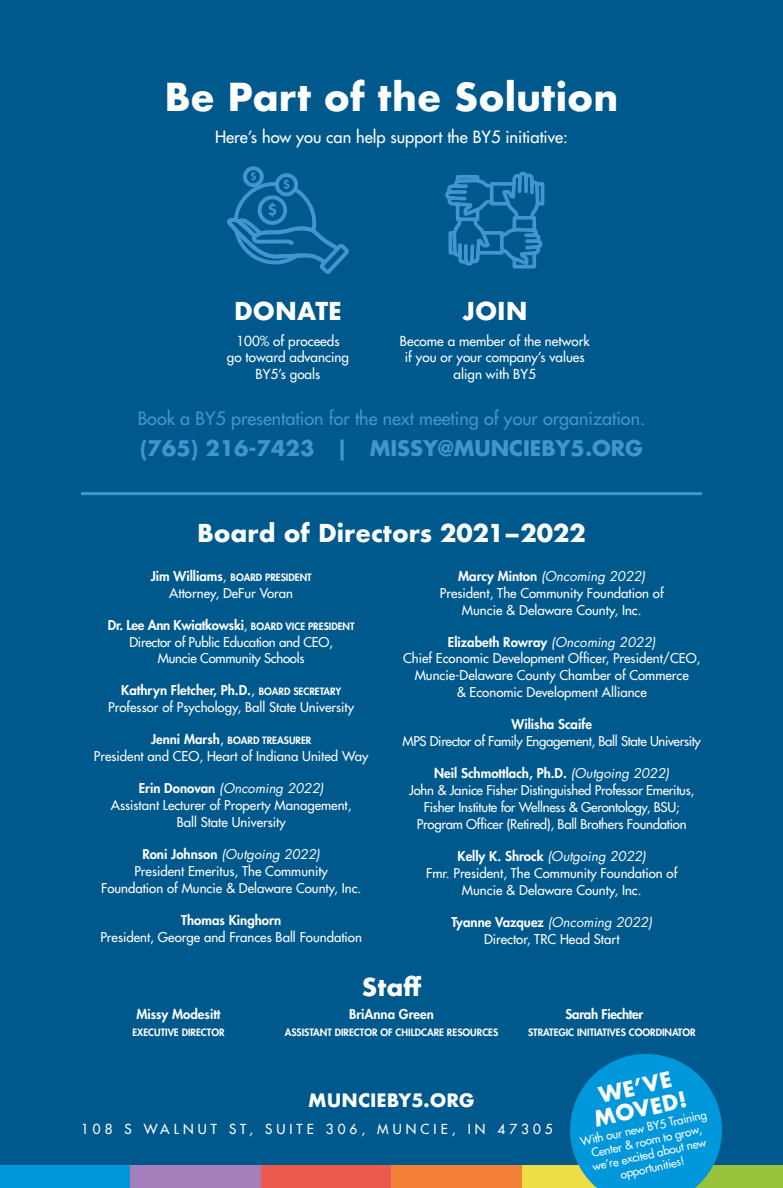
<style>
.page{position:relative;width:783px;height:1188px;background:#fff}
.page>*{position:absolute;margin:0;border:0;box-sizing:border-box;transform-origin:0 0}
.t1{font:700 37.5px "Futura";color:#fff}
.t2{font:700 24px "Futura";color:#fff}
.t3{font:700 21.3px "Futura";color:#fff}
.t4{font:700 21px "Futura Std";color:#4395d0}
.t5{font:500 18px "Futura Std";color:#4395d0}
.t6{font:700 18px "Futura";color:#fff}
.t7{font:500 16.5px "Futura Std";color:#fff}
.t8{font:500 13.5px/16.2px "Futura Std";color:#fff;text-align:center}
.t9{font:500 13.5px "Futura Std";letter-spacing:.3em;color:#fff}
.t10{font:500 13.2px/17px "Futura Std";color:#fff;text-align:center}
.t11{font:500 13.2px/17px "Futura Std";letter-spacing:-.02em;color:#fff;text-align:center}
.t12{font:500 13.2px/17px "Futura Std";letter-spacing:-.025em;color:#fff;text-align:center}
.t13{font:800 13.2px "Futura Std";color:#fff}
.t14{font:800 13.2px "Futura Std";letter-spacing:-.02em;color:#fff}
.t15{font:500 11.7px/13.5px "Futura Std";color:#fff;text-align:center}
.t16{font:800 9.9px "Futura Std";color:#fff}
.s1{font-size:13.2px}
.s2{font-weight:500;font-size:13.2px}
.s3{font-weight:800}
.s4{font-weight:800;font-size:9.9px}
.s5{font-weight:400;font-style:italic}
</style>
<div class="page">
<div style="left:261px;top:1165px;width:131px;height:23px;background:#ec594d"></div>
<div style="left:392px;top:1165px;width:130px;height:23px;background:#f48038"></div>
<div style="left:522px;top:1165px;width:130px;height:23px;background:#eedd46"></div>
<div style="left:652px;top:1165px;width:131px;height:23px;background:#98c33c"></div>
<div style="left:130px;top:1165px;width:131px;height:23px;background:#a47fb9"></div>
<div style="left:0;top:1165px;width:130px;height:23px;background:#0097db"></div>
<div style="left:0;top:0;width:783px;height:1165px;background:#00598c"></div>
<hr style="left:81px;top:492px;width:621px;height:3px;background:#4395d0">
<div style="left:243px;top:166px;width:21px;height:21px;border:4px solid #4395d0;border-radius:50%"></div>
<svg style="left:227px;top:172px;width:122px;height:102px"></svg>
<svg style="left:445px;top:171px;width:100px;height:98px"></svg>
<svg style="left:570px;top:1054px;width:152px;height:134px"></svg>
<p class="t1" style="left:165px;top:69px;width:455px">Be Part of the Solution</p>
<p class="t7" style="left:215px;top:126px;width:354px">Here’s how you can help support the BY5 initiative:</p>
<p class="t2" style="left:234px;top:294px;width:109px">DONATE</p>
<p class="t2" style="left:462px;top:294px;width:67px">JOIN</p>
<p class="t8" style="left:227px;top:333px;width:124px">100% of proceeds<br>go toward advancing<br>BY5’s goals</p>
<p class="t8" style="left:400px;top:333px;width:191px">Become a member of the network if you or your company’s values align with BY5</p>
<p class="t5" style="left:138px;top:407px;width:509px">Book a BY5 presentation for the next meeting of your organization.</p>
<p class="t4" style="left:140px;top:434px;width:504px">(765) 216-7423 | MISSY@MUNCIEBY5.ORG</p>
<p class="t2" style="left:197px;top:516px;width:390px">Board of Directors 2021–2022</p>
<p class="t16" style="left:151px;top:571px;width:162px"><span class="s1">Jim Williams</span><span class="s2">,</span> BOARD PRESIDENT</p>
<p class="t10" style="left:169px;top:584px;width:125px">Attorney, DeFur Voran</p>
<p class="t11" style="left:108px;top:616px;width:248px"><span class="s3">Dr. Lee Ann Kwiatkowski</span>, <span class="s4">BOARD VICE PRESIDENT<br></span>Director of Public Education and CEO,<br>Muncie Community Schools</p>
<p class="t10" style="left:108px;top:682px;width:247px"><span class="s3">Kathryn Fletcher, Ph.D.</span>, <span class="s4">BOARD SECRETARY<br></span>Professor of Psychology, Ball State University</p>
<p class="t16" style="left:151px;top:734px;width:162px"><span class="s1">Jenni Marsh</span><span class="s2">,</span> BOARD TREASURER</p>
<p class="t10" style="left:94px;top:748px;width:276px">President and CEO, Heart of Indiana United Way</p>
<p class="t10" style="left:111px;top:780px;width:242px"><span class="s3">Erin Donovan</span> <span class="s5">(Oncoming 2022)<br></span>Assistant Lecturer of Property Management,<br>Ball State University</p>
<p class="t10" style="left:101px;top:845px;width:262px"><span class="s3">Roni Johnson</span> <span class="s5">(Outgoing 2022)<br></span>President Emeritus, The Community<br>Foundation of Muncie &amp; Delaware County, Inc.</p>
<p class="t10" style="left:100px;top:911px;width:263px"><span class="s3">Thomas Kinghorn<br></span>President, George and Frances Ball Foundation</p>
<p class="t10" style="left:440px;top:567px;width:225px"><span class="s3">Marcy Minton</span> <span class="s5">(Oncoming 2022)<br></span>President, The Community Foundation of<br>Muncie &amp; Delaware County, Inc.</p>
<p class="t10" style="left:403px;top:633px;width:299px"><span class="s3">Elizabeth Rowray</span> <span class="s5">(Oncoming 2022)<br></span>Chief Economic Development Officer, President/CEO, Muncie-Delaware County Chamber of Commerce<br>&amp; Economic Development Alliance</p>
<p class="t12" style="left:403px;top:716px;width:300px"><span class="s3">Wilisha Scaife<br></span>MPS Director of Family Engagement, Ball State University</p>
<p class="t11" style="left:409px;top:765px;width:287px"><span class="s3">Neil Schmottlach, Ph.D.</span> <span class="s5">(Outgoing 2022)<br></span>John &amp; Janice Fisher Distinguished Professor Emeritus, Fisher Institute for Wellness &amp; Gerontology, BSU; Program Officer (Retired), Ball Brothers Foundation</p>
<p class="t10" style="left:426px;top:848px;width:253px"><span class="s3">Kelly K. Shrock</span> <span class="s5">(Outgoing 2022)<br></span>Fmr. President, The Community Foundation of<br>Muncie &amp; Delaware County, Inc.</p>
<p class="t10" style="left:451px;top:913px;width:202px"><span class="s3">Tyanne Vazquez</span> <span class="s5">(Oncoming 2022)<br></span>Director, TRC Head Start</p>
<p class="t13" style="left:136px;top:1006px;width:86px">Missy Modesitt</p>
<p class="t16" style="left:132px;top:1026px;width:94px">EXECUTIVE DIRECTOR</p>
<p class="t2" style="left:362px;top:970px;width:61px">Staff</p>
<p class="t13" style="left:349px;top:1006px;width:86px">BriAnna Green</p>
<p class="t16" style="left:285px;top:1026px;width:215px">ASSISTANT DIRECTOR OF CHILDCARE RESOURCES</p>
<p class="t14" style="left:566px;top:1006px;width:79px">Sarah Fiechter</p>
<p class="t16" style="left:528px;top:1026px;width:169px">STRATEGIC INITIATIVES COORDINATOR</p>
<p class="t6" style="left:308px;top:1088px;width:168px">MUNCIEBY5.ORG</p>
<p class="t9" style="left:81px;top:1121px;width:473px">108 S WALNUT ST, SUITE 306, MUNCIE, IN 47305</p>
<p class="t3" style="left:596px;top:1080px;width:76px;rotate:-13deg">WE’VE</p>
<p class="t3" style="left:591px;top:1105px;width:96px;rotate:-13deg">MOVED!</p>
<p class="t15" style="left:579px;top:1136px;width:131px;rotate:-13deg">With our new BY5 Training<br>Center &amp; room to grow, we’re excited about new opportunities!</p>
</div>
